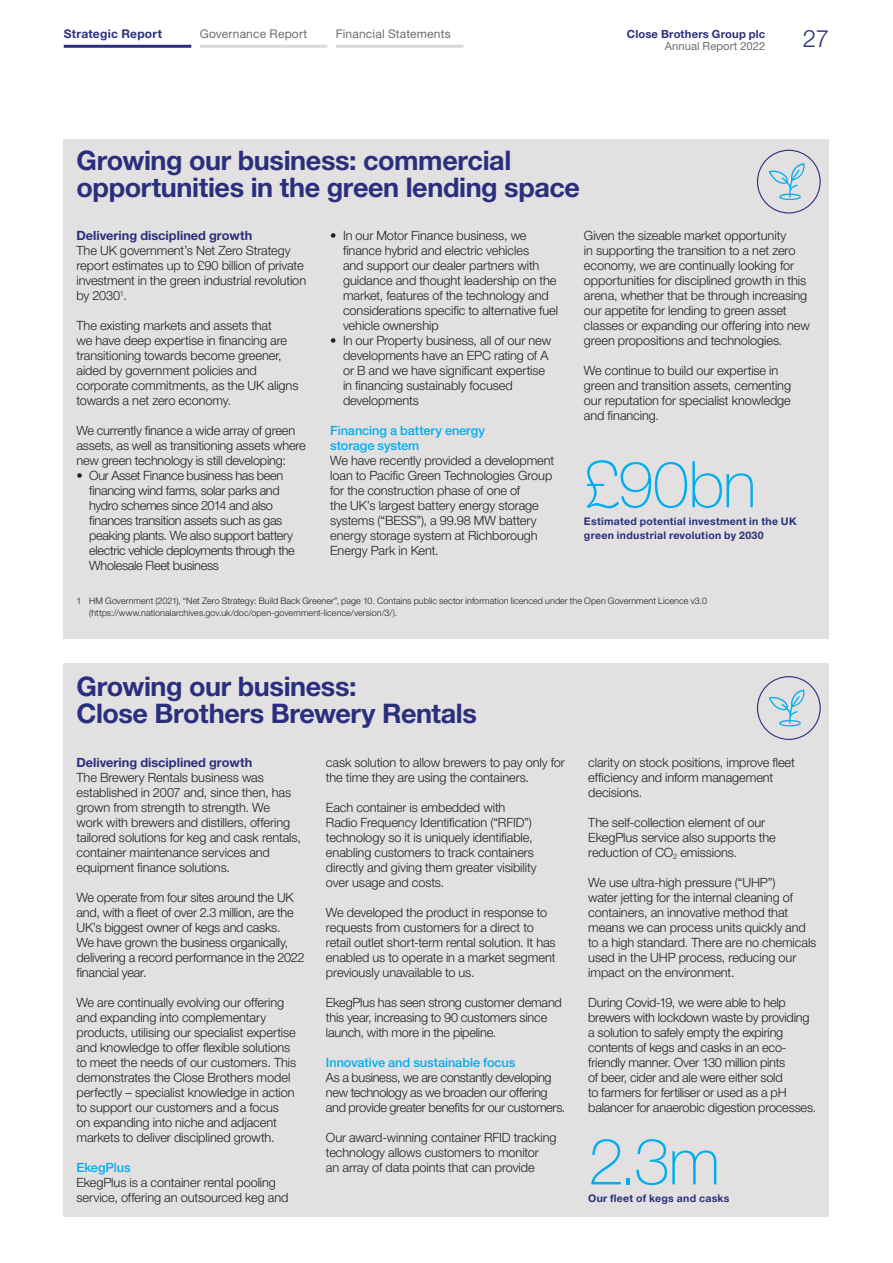
<style>
.page{position:relative;width:893px;height:1263px;background:#fff}
.page>*{position:absolute;margin:0;border:0;box-sizing:border-box;transform-origin:0 0}
.t1{font:100 64.5px "Helvetica Neue LT Std";letter-spacing:-.015em;color:#00aeef}
.t2{font:700 27px/27px "Helvetica Neue LT Std";letter-spacing:-.015em;color:#2a2f7d}
.t3{font:300 24px "Helvetica Neue LT Std";color:#2a2f7d}
.t4{font:300 12.75px/15px "Helvetica Neue LT Std";letter-spacing:-.01em;color:#231f20}
.t5{font:500 12.75px/15px "Helvetica Neue LT Std";letter-spacing:-.005em;color:#00aeef}
.t6{font:700 12.75px "Helvetica Neue LT Std";color:#2a2f7d}
.t7{font:12px "Helvetica Neue LT Std";letter-spacing:.015em;color:#6d6e70}
.t8{font:700 12px "Helvetica Neue LT Std";letter-spacing:.025em;color:#2a2f7d}
.t9{font:700 11.25px "Helvetica Neue LT Std";letter-spacing:.015em;color:#2a2f7d}
.t10{font:11.25px "Helvetica Neue LT Std";letter-spacing:.005em;color:#6d6e70}
.t11{font:700 10.5px/13.5px "Helvetica Neue LT Std";letter-spacing:.03em;color:#2a2f7d}
.t12{font:300 9px/12px "Helvetica Neue LT Std";letter-spacing:.005em;color:#231f20}
</style>
<div class="page">
<div style="left:64px;top:139px;width:765px;height:500px;background:#e2e0e0"></div>
<div style="left:64px;top:664px;width:765px;height:553px;background:#e2e0e0"></div>
<div style="left:757px;top:676px;width:64px;height:64px;border:1px solid #2a2f7d;border-radius:50%"></div>
<svg style="left:769px;top:689px;width:35px;height:37px"></svg>
<div style="left:757px;top:150px;width:64px;height:64px;border:1px solid #2a2f7d;border-radius:50%"></div>
<svg style="left:769px;top:163px;width:35px;height:37px"></svg>
<hr style="left:200px;top:45px;width:127px;height:3px;background:#dad8d9">
<hr style="left:336px;top:45px;width:127px;height:3px;background:#dad8d9">
<hr style="left:64px;top:45px;width:127px;height:3px;background:#2a2f7d">
<p class="t8" style="left:64px;top:30px;width:100px">Strategic Report</p>
<p class="t7" style="left:200px;top:30px;width:109px">Governance Report</p>
<p class="t7" style="left:336px;top:30px;width:116px">Financial Statements</p>
<h2 class="t2" style="left:76px;top:150px;width:505px">Growing our business: commercial opportunities in the green lending space</h2>
<p class="t9" style="left:627px;top:30px;width:140px">Close Brothers Group plc</p>
<p class="t10" style="left:665px;top:42px;width:102px">Annual Report 2022</p>
<h3 class="t3" style="left:803px;top:30px;width:28px">27</h3>
<p class="t6" style="left:76px;top:231px;width:177px">Delivering disciplined growth</p>
<p class="t4" style="left:76px;top:244px;width:231px">The UK government’s Net Zero Strategy report estimates up to £90 billion of private investment in the green industrial revolution by 2030<sup>1</sup>.</p>
<p class="t4" style="left:76px;top:319px;width:224px">The existing markets and assets that<br>we have deep expertise in financing are transitioning towards become greener, aided by government policies and corporate commitments, as the UK aligns towards a net zero economy.</p>
<p class="t4" style="left:76px;top:424px;width:231px">We currently finance a wide array of green assets, as well as transitioning assets where new green technology is still developing:</p>
<p class="t4" style="left:89px;top:469px;width:207px;text-indent:-13px">• Our Asset Finance business has been financing wind farms, solar parks and hydro schemes since 2014 and also finances transition assets such as gas peaking plants. We also support battery electric vehicle deployments through the Wholesale Fleet business</p>
<p class="t4" style="left:343px;top:229px;width:217px;text-indent:-13px">• In our Motor Finance business, we finance hybrid and electric vehicles<br>and support our dealer partners with guidance and thought leadership on the market, features of the technology and considerations specific to alternative fuel vehicle ownership</p>
<p class="t4" style="left:343px;top:334px;width:210px;text-indent:-13px">• In our Property business, all of our new developments have an EPC rating of A or B and we have significant expertise in financing sustainably focused developments</p>
<p class="t5" style="left:330px;top:424px;width:156px">Financing a battery energy storage system</p>
<p class="t4" style="left:330px;top:454px;width:226px">We have recently provided a development loan to Pacific Green Technologies Group for the construction phase of one of<br>the UK’s largest battery energy storage systems (“BESS”), a 99.98 MW battery energy storage system at Richborough Energy Park in Kent.</p>
<p class="t4" style="left:584px;top:229px;width:227px">Given the sizeable market opportunity<br>in supporting the transition to a net zero economy, we are continually looking for opportunities for disciplined growth in this arena, whether that be through increasing our appetite for lending to green asset classes or expanding our offering into new green propositions and technologies.</p>
<p class="t4" style="left:584px;top:364px;width:209px">We continue to build our expertise in green and transition assets, cementing our reputation for specialist knowledge and financing.</p>
<h1 class="t1" style="left:584px;top:447px;width:174px">£90bn</h1>
<p class="t11" style="left:584px;top:515px;width:214px">Estimated potential investment in the UK green industrial revolution by 2030</p>
<p class="t12" style="left:89px;top:595px;width:619px;text-indent:-13px">1 HM Government (2021), “Net Zero Strategy: Build Back Greener”, page 10. Contains public sector information licenced under the Open Government Licence v3.0 (https://www.nationalarchives.gov.uk/doc/open-government-licence/version/3/).</p>
<h2 class="t2" style="left:76px;top:675px;width:402px">Growing our business:<br>Close Brothers Brewery Rentals</h2>
<p class="t6" style="left:76px;top:758px;width:177px">Delivering disciplined growth</p>
<p class="t4" style="left:76px;top:771px;width:226px">The Brewery Rentals business was established in 2007 and, since then, has grown from strength to strength. We<br>work with brewers and distillers, offering tailored solutions for keg and cask rentals, container maintenance services and equipment finance solutions.</p>
<p class="t4" style="left:76px;top:891px;width:230px">We operate from four sites around the UK and, with a fleet of over 2.3 million, are the UK’s biggest owner of kegs and casks.<br>We have grown the business organically, delivering a record performance in the 2022 financial year.</p>
<p class="t4" style="left:76px;top:996px;width:221px">We are continually evolving our offering and expanding into complementary products, utilising our specialist expertise and knowledge to offer flexible solutions to meet the needs of our customers. This demonstrates the Close Brothers model perfectly – specialist knowledge in action to support our customers and a focus<br>on expanding into niche and adjacent markets to deliver disciplined growth.</p>
<p class="t5" style="left:76px;top:1161px;width:56px">EkegPlus</p>
<p class="t4" style="left:76px;top:1176px;width:214px">EkegPlus is a container rental pooling service, offering an outsourced keg and</p>
<p class="t4" style="left:326px;top:756px;width:240px">cask solution to allow brewers to pay only for the time they are using the containers.</p>
<p class="t4" style="left:326px;top:801px;width:212px">Each container is embedded with Radio Frequency Identification (“RFID”) technology so it is uniquely identifiable, enabling customers to track containers directly and giving them greater visibility over usage and costs.</p>
<p class="t4" style="left:326px;top:906px;width:231px">We developed the product in response to requests from customers for a direct to retail outlet short-term rental solution. It has enabled us to operate in a market segment previously unavailable to us.</p>
<p class="t4" style="left:326px;top:996px;width:237px">EkegPlus has seen strong customer demand this year, increasing to 90 customers since launch, with more in the pipeline.</p>
<p class="t5" style="left:326px;top:1056px;width:191px">Innovative and sustainable focus</p>
<p class="t4" style="left:326px;top:1071px;width:241px">As a business, we are constantly developing new technology as we broaden our offering and provide greater benefits for our customers.</p>
<p class="t4" style="left:326px;top:1131px;width:232px">Our award-winning container RFID tracking technology allows customers to monitor<br>an array of data points that can provide</p>
<p class="t4" style="left:588px;top:756px;width:208px">clarity on stock positions, improve fleet efficiency and inform management decisions.</p>
<p class="t4" style="left:588px;top:816px;width:189px">The self-collection element of our<br>EkegPlus service also supports the reduction of CO<sub>2</sub> emissions.</p>
<p class="t4" style="left:588px;top:876px;width:230px">We use ultra-high pressure (“UHP”)<br>water jetting for the internal cleaning of containers, an innovative method that means we can process units quickly and to a high standard. There are no chemicals used in the UHP process, reducing our impact on the environment.</p>
<p class="t4" style="left:588px;top:996px;width:230px">During Covid-19, we were able to help brewers with lockdown waste by providing a solution to safely empty the expiring contents of kegs and casks in an eco&shy;friendly manner. Over 130 million pints<br>of beer, cider and ale were either sold<br>to farmers for fertiliser or used as a pH balancer for anaerobic digestion processes.</p>
<h1 class="t1" style="left:588px;top:1124px;width:133px">2.3m</h1>
<p class="t11" style="left:588px;top:1193px;width:143px">Our fleet of kegs and casks</p>
</div>
